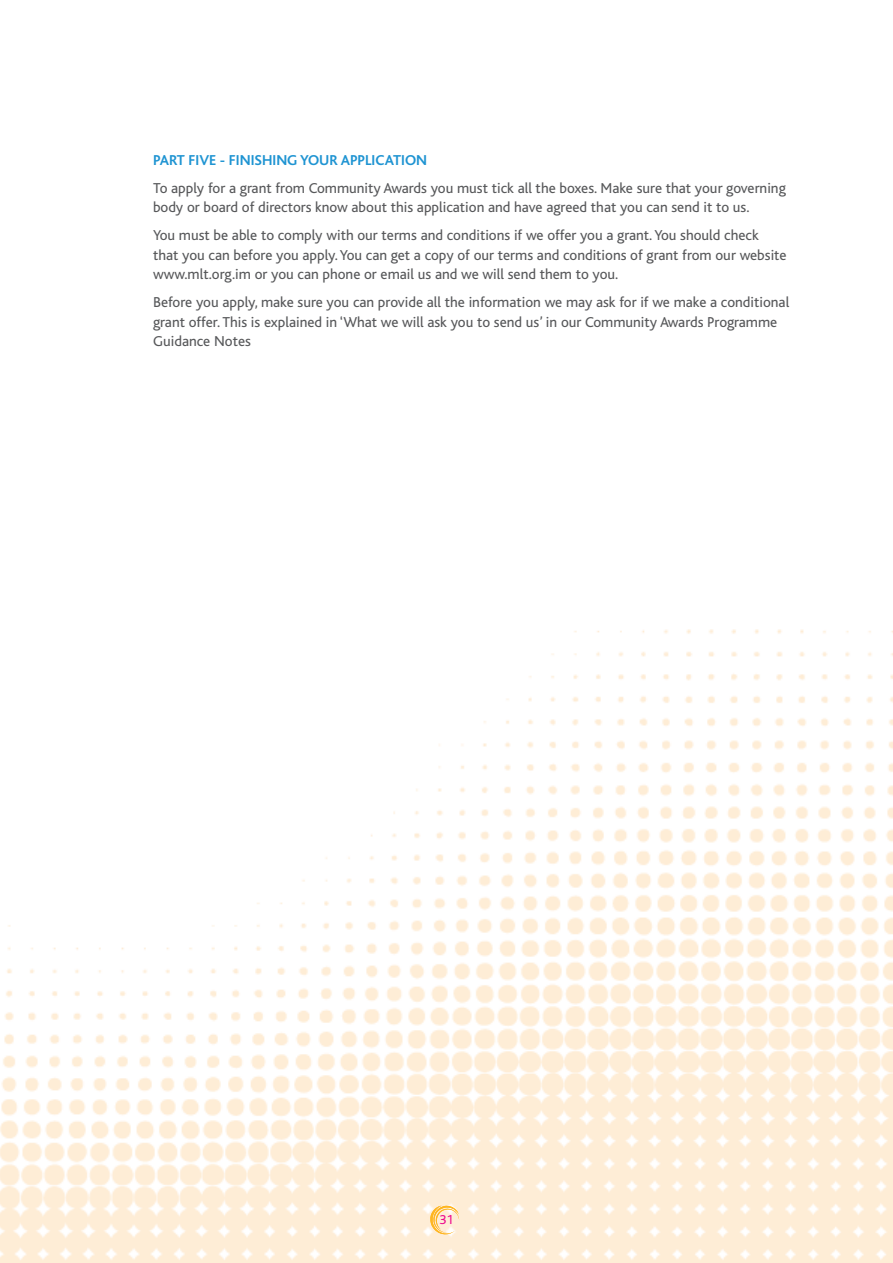
<style>
.page{position:relative;width:893px;height:1263px;background:#fff}
.page>*{position:absolute;margin:0;border:0;box-sizing:border-box;transform-origin:0 0}
.t1{font:15px/19.5px "Bliss";color:#57585a}
.t2{font:700 15px "Bliss";color:#1f94d2}
.t3{font:13.5px "Bliss";color:#ed088c}
</style>
<div class="page">
<img style="left:0;top:629px;width:893px;height:634px">
<svg style="left:430px;top:1205px;width:29px;height:30px"></svg>
<p class="t2" style="left:153px;top:152px;width:276px">PART FIVE - FINISHING YOUR APPLICATION</p>
<p class="t1" style="left:153px;top:178px;width:634px">To apply for a grant from Community Awards you must tick all the boxes. Make sure that your governing body or board of directors know about this application and have agreed that you can send it to us.</p>
<p class="t1" style="left:153px;top:226px;width:635px">You must be able to comply with our terms and conditions if we offer you a grant. You should check that you can before you apply. You can get a copy of our terms and conditions of grant from our website www.mlt.org.im or you can phone or email us and we will send them to you.</p>
<p class="t1" style="left:153px;top:293px;width:638px">Before you apply, make sure you can provide all the information we may ask for if we make a conditional grant offer. This is explained in ‘What we will ask you to send us’ in our Community Awards Programme<br>Guidance Notes</p>
<p class="t3" style="left:439px;top:1212px;width:16px">31</p>
</div>
